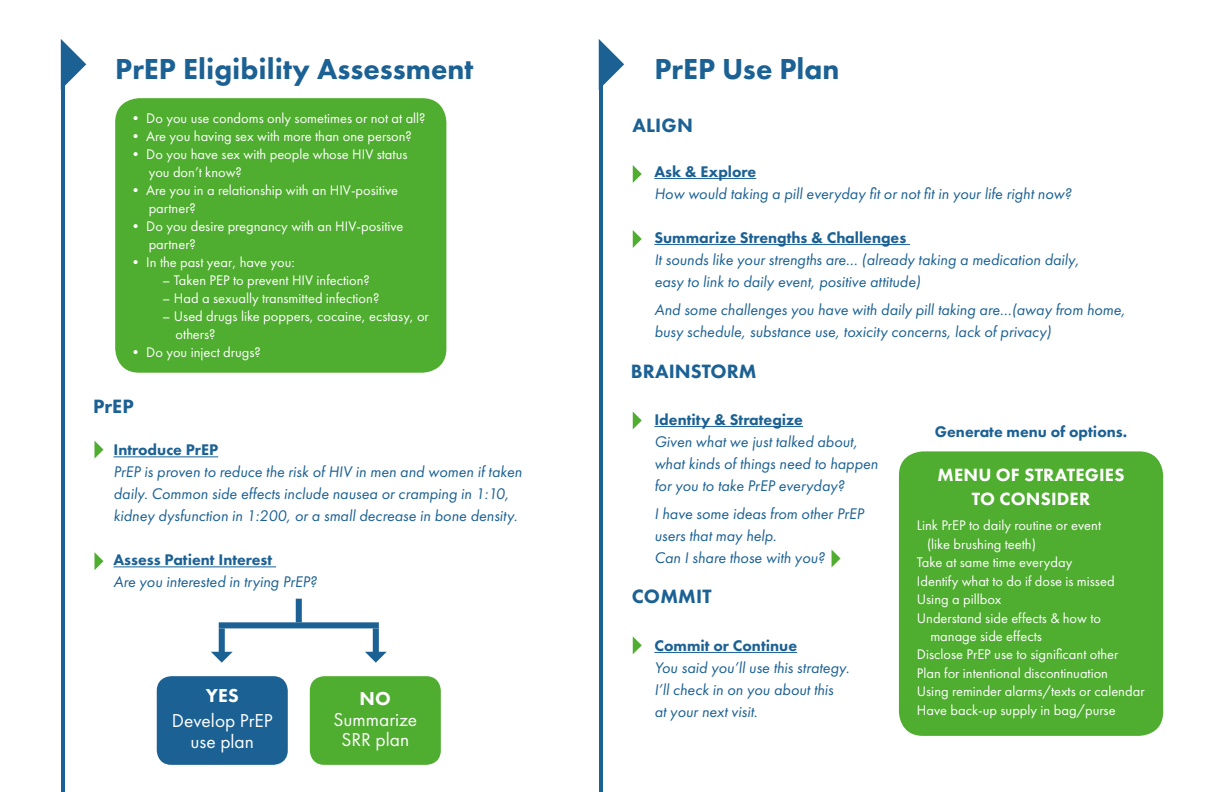
<style>
.page{position:relative;width:1224px;height:792px;background:#fff}
.page>*{position:absolute;margin:0;border:0;box-sizing:border-box;transform-origin:0 0}
.t1{font:800 30px "Futura PT";color:#1b6194}
.t2{font:800 20px "Futura PT";letter-spacing:.01em;color:#1b6194}
.t3{font:19.4px/20.6px "Futura PT";color:#fff;text-align:center}
.t4{font:800 19.4px "Futura PT";color:#fff}
.t5{font:800 18.4px/24px "Futura PT";letter-spacing:.01em;color:#fff;text-align:center}
.t6{font:italic 16px/22px "Futura PT";color:#1b6194}
.t7{font:800 16px "Futura PT";color:#1b6194}
.t8{font:14.4px/18px "Futura PT";color:#fff}
</style>
<div class="page">
<hr style="left:599px;top:45px;width:3px;height:747px;background:#1b6194">
<svg style="left:599px;top:39px;width:25px;height:51px"></svg>
<hr style="left:654px;top:178px;width:102px;height:1px;background:#1b6194">
<hr style="left:654px;top:244px;width:256px;height:1px;background:#1b6194">
<hr style="left:654px;top:426px;width:149px;height:1px;background:#1b6194">
<hr style="left:654px;top:652px;width:143px;height:1px;background:#1b6194">
<div style="left:899px;top:451px;width:264px;height:285px;background:#4fad2f;border-radius:24px"></div>
<svg style="left:633px;top:165px;width:9px;height:18px"></svg>
<svg style="left:633px;top:230px;width:9px;height:18px"></svg>
<svg style="left:633px;top:412px;width:9px;height:17px"></svg>
<svg style="left:633px;top:636px;width:9px;height:18px"></svg>
<svg style="left:832px;top:550px;width:9px;height:17px"></svg>
<hr style="left:61px;top:45px;width:3px;height:747px;background:#1b6194">
<svg style="left:61px;top:39px;width:25px;height:51px"></svg>
<div style="left:115px;top:98px;width:331px;height:275px;background:#4fad2f;border-radius:24px"></div>
<div style="left:157px;top:676px;width:131px;height:89px;background:#1b6194;border-radius:15px"></div>
<div style="left:310px;top:676px;width:131px;height:89px;background:#4fad2f;border-radius:15px"></div>
<svg style="left:365px;top:652px;width:22px;height:11px"></svg>
<svg style="left:211px;top:652px;width:22px;height:11px"></svg>
<div style="left:219px;top:628px;width:6px;height:31px;background:#1b6194"></div>
<div style="left:296px;top:599px;width:6px;height:23px;background:#1b6194"></div>
<div style="left:219px;top:622px;width:160px;height:6px;background:#1b6194"></div>
<div style="left:373px;top:628px;width:6px;height:31px;background:#1b6194"></div>
<hr style="left:113px;top:456px;width:105px;height:1px;background:#1b6194">
<hr style="left:113px;top:566px;width:163px;height:1px;background:#1b6194">
<svg style="left:94px;top:441px;width:9px;height:18px"></svg>
<svg style="left:94px;top:552px;width:9px;height:18px"></svg>
<h1 class="t1" style="left:115px;top:50px;width:360px">PrEP Eligibility Assessment</h1>
<p class="t8" style="left:128px;top:109px;width:299px">• Do you use condoms only sometimes or not at all?</p>
<p class="t8" style="left:128px;top:127px;width:285px">• Are you having sex with more than one person?</p>
<p class="t8" style="left:149px;top:145px;width:260px;text-indent:-20px">• Do you have sex with people whose HIV status you don’t know?</p>
<p class="t8" style="left:149px;top:181px;width:251px;text-indent:-20px">• Are you in a relationship with an HIV-positive partner?</p>
<p class="t8" style="left:149px;top:217px;width:256px;text-indent:-20px">• Do you desire pregnancy with an HIV-positive partner?</p>
<p class="t8" style="left:128px;top:253px;width:168px">• In the past year, have you:</p>
<p class="t8" style="left:162px;top:271px;width:209px">– Taken PEP to prevent HIV infection?</p>
<p class="t8" style="left:162px;top:289px;width:219px">– Had a sexually transmitted infection?</p>
<p class="t8" style="left:176px;top:307px;width:255px;text-indent:-13px">– Used drugs like poppers, cocaine, ecstasy, or others?</p>
<p class="t8" style="left:128px;top:343px;width:134px">• Do you inject drugs?</p>
<p class="t2" style="left:93px;top:393px;width:42px">PrEP</p>
<p class="t7" style="left:113px;top:440px;width:106px">Introduce PrEP</p>
<p class="t6" style="left:113px;top:461px;width:410px">PrEP is proven to reduce the risk of HIV in men and women if taken daily. Common side effects include nausea or cramping in 1:10, kidney dysfunction in 1:200, or a small decrease in bone density.</p>
<p class="t7" style="left:113px;top:550px;width:160px">Assess Patient Interest</p>
<p class="t6" style="left:113px;top:571px;width:205px">Are you interested in trying PrEP?</p>
<p class="t4" style="left:206px;top:683px;width:35px">YES</p>
<p class="t3" style="left:172px;top:711px;width:102px">Develop PrEP use plan</p>
<p class="t4" style="left:360px;top:686px;width:33px">NO</p>
<p class="t3" style="left:333px;top:709px;width:85px">Summarize<br>SRR plan</p>
<h1 class="t1" style="left:654px;top:50px;width:187px">PrEP Use Plan</h1>
<p class="t2" style="left:632px;top:113px;width:62px">ALIGN</p>
<p class="t7" style="left:654px;top:162px;width:103px">Ask &amp; Explore</p>
<p class="t6" style="left:654px;top:182px;width:418px">How would taking a pill everyday fit or not fit in your life right now?</p>
<p class="t7" style="left:654px;top:228px;width:253px">Summarize Strengths &amp; Challenges</p>
<p class="t6" style="left:654px;top:248px;width:427px">It sounds like your strengths are… (already taking a medication daily, easy to link to daily event, positive attitude)</p>
<p class="t6" style="left:654px;top:298px;width:473px">And some challenges you have with daily pill taking are…(away from home, busy schedule, substance use, toxicity concerns, lack of privacy)</p>
<p class="t2" style="left:631px;top:359px;width:127px">BRAINSTORM</p>
<p class="t7" style="left:654px;top:410px;width:150px">Identity &amp; Strategize</p>
<p class="t6" style="left:654px;top:430px;width:225px">Given what we just talked about, what kinds of things need to happen for you to take PrEP everyday?</p>
<p class="t6" style="left:654px;top:502px;width:211px">I have some ideas from other PrEP users that may help.<br>Can I share those with you?</p>
<p class="t2" style="left:632px;top:584px;width:81px">COMMIT</p>
<p class="t7" style="left:654px;top:636px;width:144px">Commit or Continue</p>
<p class="t6" style="left:654px;top:656px;width:197px">You said you’ll use this strategy.<br>I’ll check in on you about this at your next visit.</p>
<p class="t7" style="left:935px;top:422px;width:194px">Generate menu of options.</p>
<p class="t5" style="left:938px;top:463px;width:188px">MENU OF STRATEGIES<br>TO CONSIDER</p>
<p class="t8" style="left:917px;top:517px;width:186px">Link PrEP to daily routine or event</p>
<p class="t8" style="left:927px;top:535px;width:111px">(like brushing teeth)</p>
<p class="t8" style="left:917px;top:553px;width:157px">Take at same time everyday</p>
<p class="t8" style="left:917px;top:572px;width:199px">Identify what to do if dose is missed</p>
<p class="t8" style="left:917px;top:590px;width:86px">Using a pillbox</p>
<p class="t8" style="left:917px;top:609px;width:186px">Understand side effects &amp; how to</p>
<p class="t8" style="left:930px;top:627px;width:113px">manage side effects</p>
<p class="t8" style="left:917px;top:645px;width:203px">Disclose PrEP use to significant other</p>
<p class="t8" style="left:917px;top:664px;width:193px">Plan for intentional discontinuation</p>
<p class="t8" style="left:917px;top:682px;width:229px">Using reminder alarms/texts or calendar</p>
<p class="t8" style="left:917px;top:701px;width:200px">Have back-up supply in bag/purse</p>
</div>
